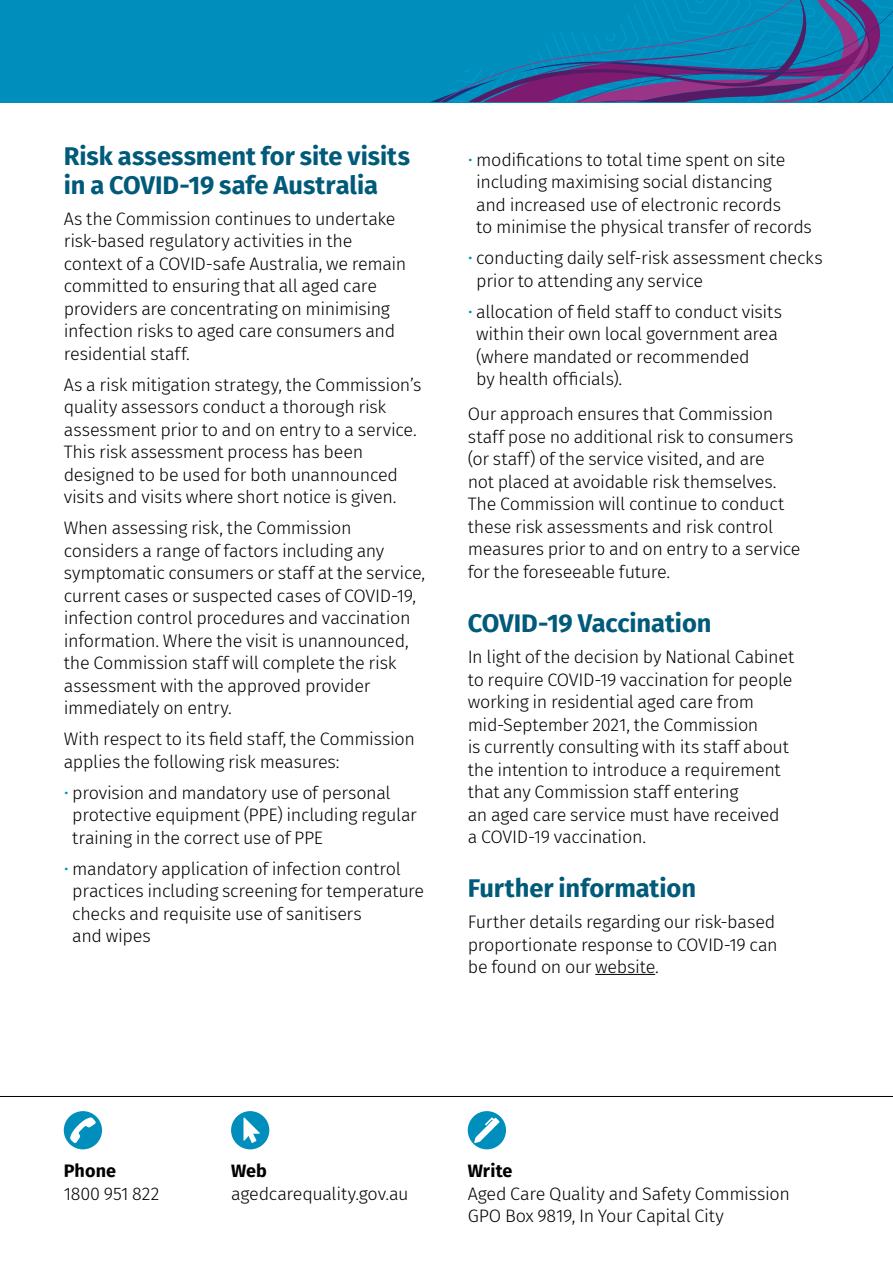
<style>
.page{position:relative;width:893px;height:1263px;background:#fff}
.page>*{position:absolute;margin:0;border:0;box-sizing:border-box;transform-origin:0 0}
.t1{font:700 25.5px "Fira Sans";letter-spacing:-.005em;color:#005a7a}
.t2{font:300 18px/22.5px "Fira Sans";letter-spacing:-.02em;color:#000}
.t3{font:700 18px "Fira Sans";letter-spacing:.01em;color:#000}
.s1{color:#008fbc}
</style>
<div class="page">
<hr style="left:595px;top:974px;width:60px;height:1px;background:#000">
<hr style="left:0;top:1096px;width:893px;height:1px;background:#000">
<div style="left:0;top:0;width:893px;height:102px;background:#008fbc"></div>
<svg style="left:431px;top:0;width:462px;height:102px"></svg>
<div style="left:64px;top:1111px;width:38px;height:38px;background:#008fbc;border-radius:50%"></div>
<svg style="left:70px;top:1117px;width:26px;height:26px"></svg>
<div style="left:231px;top:1111px;width:38px;height:38px;background:#008fbc;border-radius:50%"></div>
<svg style="left:243px;top:1117px;width:17px;height:26px"></svg>
<div style="left:468px;top:1111px;width:38px;height:38px;background:#008fbc;border-radius:50%"></div>
<svg style="left:474px;top:1117px;width:26px;height:26px"></svg>
<p class="t1" style="left:64px;top:135px;width:348px">Risk assessment for site visits</p>
<h2 class="t1" style="left:64px;top:163px;width:316px">in a COVID-19 safe Australia</h2>
<p class="t2" style="left:64px;top:207px;width:344px">As the Commission continues to undertake risk-based regulatory activities in the context of a COVID-safe Australia, we remain committed to ensuring that all aged care providers are concentrating on minimising infection risks to aged care consumers and residential staff.</p>
<p class="t2" style="left:64px;top:373px;width:359px">As a risk mitigation strategy, the Commission’s quality assessors conduct a thorough risk assessment prior to and on entry to a service.<br>This risk assessment process has been designed to be used for both unannounced visits and visits where short notice is given.</p>
<p class="t2" style="left:64px;top:517px;width:363px">When assessing risk, the Commission considers a range of factors including any symptomatic consumers or staff at the service, current cases or suspected cases of COVID-19, infection control procedures and vaccination information. Where the visit is unannounced, the Commission staff will complete the risk assessment with the approved provider immediately on entry.</p>
<p class="t2" style="left:64px;top:728px;width:353px">With respect to its field staff, the Commission</p>
<p class="t2" style="left:64px;top:750px;width:277px">applies the following risk measures:</p>
<p class="t2" style="left:72px;top:781px;width:346px;text-indent:-8px"><span class="s1">•</span> provision and mandatory use of personal protective equipment (PPE) including regular training in the correct use of PPE</p>
<p class="t2" style="left:72px;top:857px;width:353px;text-indent:-8px"><span class="s1">•</span> mandatory application of infection control practices including screening for temperature checks and requisite use of sanitisers</p>
<p class="t2" style="left:72px;top:925px;width:80px">and wipes</p>
<p class="t2" style="left:468px;top:148px;width:319px;text-align:center"><span class="s1">•</span> modifications to total time spent on site including maximising social distancing and increased use of electronic records</p>
<p class="t2" style="left:476px;top:216px;width:337px">to minimise the physical transfer of records</p>
<p class="t2" style="left:476px;top:247px;width:348px;text-indent:-8px"><span class="s1">•</span> conducting daily self-risk assessment checks prior to attending any service</p>
<p class="t2" style="left:476px;top:300px;width:308px;text-indent:-8px"><span class="s1">•</span> allocation of field staff to conduct visits within their own local government area (where mandated or recommended</p>
<p class="t2" style="left:476px;top:368px;width:148px">by health officials).</p>
<p class="t2" style="left:468px;top:403px;width:327px">Our approach ensures that Commission staff pose no additional risk to consumers</p>
<p class="t2" style="left:468px;top:448px;width:318px">(or staff) of the service visited, and are not placed at avoidable risk themselves.<br>The Commission will continue to conduct</p>
<p class="t2" style="left:468px;top:515px;width:334px">these risk assessments and risk control measures prior to and on entry to a service</p>
<p class="t2" style="left:468px;top:560px;width:204px">for the foreseeable future.</p>
<h2 class="t1" style="left:468px;top:602px;width:245px">COVID-19 Vaccination</h2>
<p class="t2" style="left:468px;top:645px;width:328px">In light of the decision by National Cabinet to require COVID-19 vaccination for people working in residential aged care from mid-September 2021, the Commission</p>
<p class="t2" style="left:468px;top:735px;width:323px">is currently consulting with its staff about the intention to introduce a requirement</p>
<p class="t2" style="left:468px;top:780px;width:272px">that any Commission staff entering</p>
<p class="t2" style="left:468px;top:803px;width:313px">an aged care service must have received a COVID-19 vaccination.</p>
<h2 class="t1" style="left:468px;top:867px;width:230px">Further information</h2>
<p class="t2" style="left:468px;top:910px;width:311px">Further details regarding our risk-based proportionate response to COVID-19 can be found on our website.</p>
<h4 class="t3" style="left:64px;top:1156px;width:54px">Phone</h4>
<h4 class="t3" style="left:231px;top:1156px;width:38px">Web</h4>
<h4 class="t3" style="left:468px;top:1156px;width:46px">Write</h4>
<p class="t2" style="left:64px;top:1182px;width:97px">1800 951 822</p>
<p class="t2" style="left:231px;top:1182px;width:179px">agedcarequality.gov.au</p>
<p class="t2" style="left:468px;top:1182px;width:324px">Aged Care Quality and Safety Commission<br>GPO Box 9819, In Your Capital City</p>
</div>
